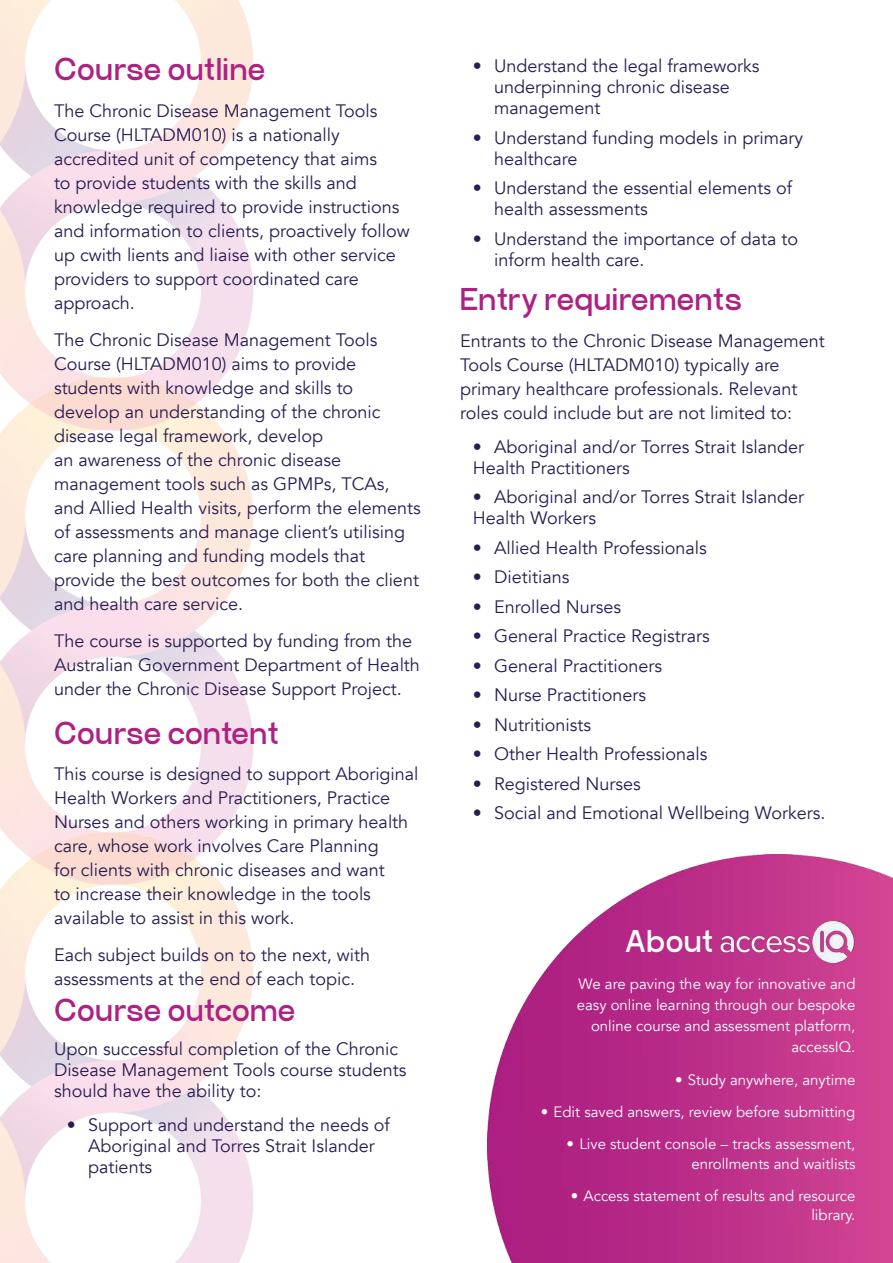
<style>
.page{position:relative;width:893px;height:1263px;background:#fff}
.page>*{position:absolute;margin:0;border:0;box-sizing:border-box;transform-origin:0 0}
.t1{font:700 30px "Craftwork Sans";color:#ad2182}
.t2{font:700 30px "Craftwork Sans";color:#fff}
.t3{font:18px/24px "Avenir";color:#291d52}
.t4{font:15px/21px "Avenir";color:#fff;text-align:right}
</style>
<div class="page">
<img style="left:0;top:0;width:893px;height:1263px">
<h1 class="t1" style="left:54px;top:52px;width:213px">Course outline</h1>
<p class="t3" style="left:54px;top:101px;width:357px">The Chronic Disease Management Tools Course (HLTADM010) is a nationally accredited unit of competency that aims<br>to provide students with the skills and knowledge required to provide instructions and information to clients, proactively follow up cwith lients and liaise with other service providers to support coordinated care approach.</p>
<p class="t3" style="left:54px;top:330px;width:368px">The Chronic Disease Management Tools Course (HLTADM010) aims to provide students with knowledge and skills to develop an understanding of the chronic disease legal framework, develop<br>an awareness of the chronic disease management tools such as GPMPs, TCAs, and Allied Health visits, perform the elements of assessments and manage client’s utilising care planning and funding models that provide the best outcomes for both the client and health care service.</p>
<p class="t3" style="left:54px;top:630px;width:367px">The course is supported by funding from the<br>Australian Government Department of Health under the Chronic Disease Support Project.</p>
<h1 class="t1" style="left:54px;top:715px;width:226px">Course content</h1>
<p class="t3" style="left:54px;top:764px;width:366px">This course is designed to support Aboriginal Health Workers and Practitioners, Practice Nurses and others working in primary health care, whose work involves Care Planning<br>for clients with chronic diseases and want<br>to increase their knowledge in the tools available to assist in this work.</p>
<p class="t3" style="left:54px;top:945px;width:317px">Each subject builds on to the next, with assessments at the end of each topic.</p>
<h1 class="t1" style="left:54px;top:992px;width:243px">Course outcome</h1>
<p class="t3" style="left:54px;top:1040px;width:354px;line-height:21px">Upon successful completion of the Chronic<br>Disease Management Tools course students should have the ability to:</p>
<p class="t3" style="left:88px;top:1116px;width:303px;line-height:21px;text-indent:-21px">• Support and understand the needs of<br>Aboriginal and Torres Strait Islander patients</p>
<p class="t3" style="left:494px;top:57px;width:267px;line-height:21px;text-indent:-21px">• Understand the legal frameworks underpinning chronic disease management</p>
<p class="t3" style="left:494px;top:129px;width:310px;line-height:21px;text-indent:-21px">• Understand funding models in primary healthcare</p>
<p class="t3" style="left:494px;top:179px;width:299px;line-height:21px;text-indent:-21px">• Understand the essential elements of health assessments</p>
<p class="t3" style="left:494px;top:230px;width:305px;line-height:21px;text-indent:-21px">• Understand the importance of data to inform health care.</p>
<h1 class="t1" style="left:460px;top:282px;width:284px">Entry requirements</h1>
<p class="t3" style="left:460px;top:330px;width:366px">Entrants to the Chronic Disease Management Tools Course (HLTADM010) typically are primary healthcare professionals. Relevant roles could include but are not limited to:</p>
<p class="t3" style="left:473px;top:438px;width:333px;line-height:21px">• Aboriginal and/or Torres Strait Islander<br>Health Practitioners</p>
<p class="t3" style="left:473px;top:488px;width:333px;line-height:21px">• Aboriginal and/or Torres Strait Islander<br>Health Workers</p>
<p class="t3" style="left:473px;top:537px;width:235px">• Allied Health Professionals</p>
<p class="t3" style="left:473px;top:567px;width:98px">• Dietitians</p>
<p class="t3" style="left:473px;top:596px;width:150px">• Enrolled Nurses</p>
<p class="t3" style="left:473px;top:626px;width:238px">• General Practice Registrars</p>
<p class="t3" style="left:473px;top:655px;width:191px">• General Practitioners</p>
<p class="t3" style="left:473px;top:685px;width:175px">• Nurse Practitioners</p>
<p class="t3" style="left:473px;top:714px;width:120px">• Nutritionists</p>
<p class="t3" style="left:473px;top:744px;width:236px">• Other Health Professionals</p>
<p class="t3" style="left:473px;top:773px;width:169px">• Registered Nurses</p>
<p class="t3" style="left:473px;top:803px;width:354px">• Social and Emotional Wellbeing Workers.</p>
<h1 class="t2" style="left:625px;top:923px;width:90px">About</h1>
<p class="t4" style="left:577px;top:975px;width:280px">We are paving the way for innovative and easy online learning through our bespoke online course and assessment platform, accessIQ.</p>
<p class="t4" style="left:675px;top:1070px;width:182px">• Study anywhere, anytime</p>
<p class="t4" style="left:541px;top:1103px;width:316px">• Edit saved answers, review before submitting</p>
<p class="t4" style="left:567px;top:1136px;width:290px;line-height:19.5px">• Live student console – tracks assessment, enrollments and waitlists</p>
<p class="t4" style="left:571px;top:1187px;width:286px;line-height:19.5px">• Access statement of results and resource library.</p>
</div>
